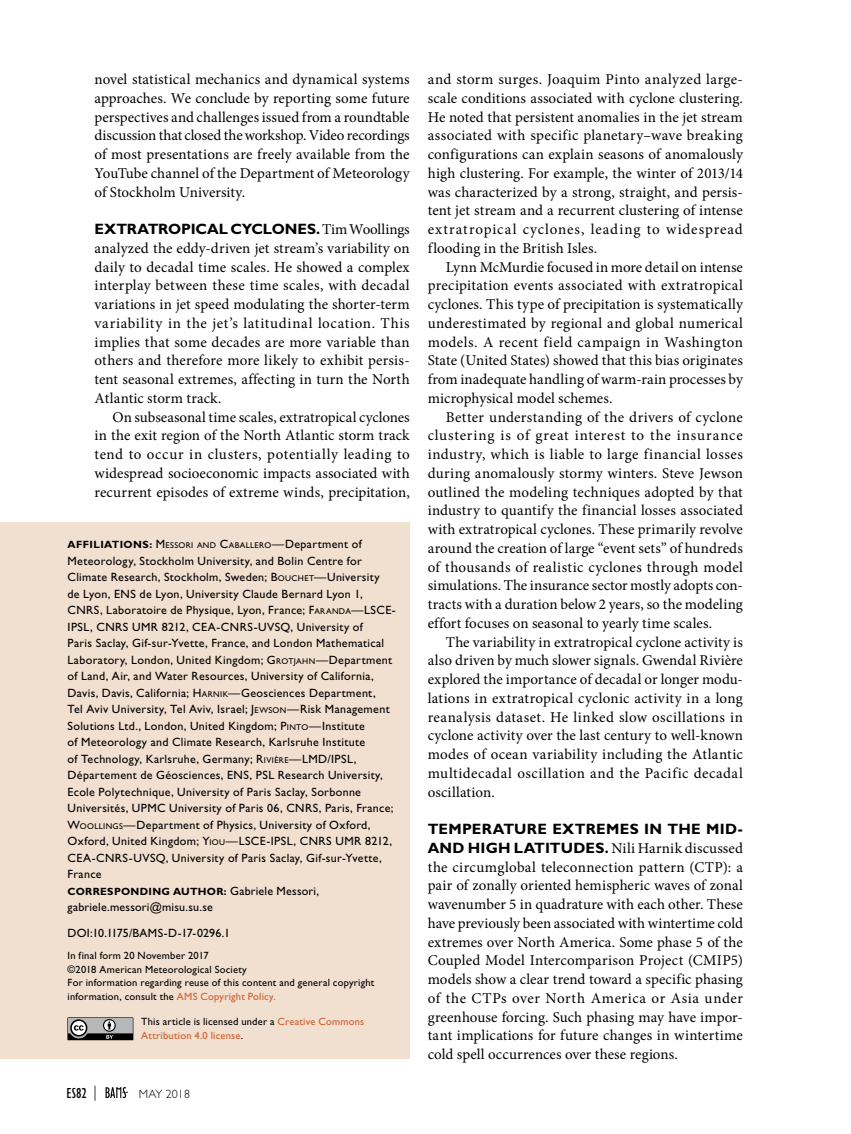
<style>
.page{position:relative;width:851px;height:1134px;background:#fff}
.page>*{position:absolute;margin:0;border:0;box-sizing:border-box;transform-origin:0 0}
.Body_Text{font:15px/18.8px "Minion Pro";letter-spacing:.01em;color:#000;text-align:justify}
.First_Paragraph_w_bo{font:15px/18.8px "Minion Pro";letter-spacing:.01em;color:#000;text-align:justify}
.t1{font:condensed 15px "Gill Sans Std";color:#000}
.Affiliation_Correspo{font:12px/16.5px "Gill Sans Std";letter-spacing:.025em;color:#000}
.e-mail{font:12px "Gill Sans Std";letter-spacing:.01em;color:#000}
.t2{font:300 12px "Gill Sans Std";color:#000}
.info_box_-_In_Final{font:10.5px/13.5px "Gill Sans Std";letter-spacing:.02em;color:#000}
.In_Final_Form_Copyri{font:10.5px/13.5px "Gill Sans Std";letter-spacing:.02em;color:#cd5e2c}
.In_Final_Form_Copyri-2{font:10.5px "Gill Sans Std";letter-spacing:.02em;color:#000}
.Affiliation_Correspo-2{font:700 10.5px "Gill Sans Std";letter-spacing:.03em;color:#000}
.Affiliation_Correspo-3{font:8.4px "Gill Sans Std";letter-spacing:.045em;color:#000}
.s1{font-family:"Gill Sans Std";font-weight:700}
.s2{font-weight:700;font-size:10.5px}
.s3{font-size:12px}
.s4{font-style:inherit}
.s5{font-size:8.4px}
.s6{font-weight:400;font-size:12px}
.s7{color:#cd5e2c}
.s8{color:#000}
.s9{font-weight:300;font-stretch:normal}
</style>
<div class="page">
<div style="left:0;top:523px;width:410px;height:536px;background:#f1dfd0"></div>
<svg style="left:67px;top:1017px;width:66px;height:23px"></svg>
<div style="left:105px;top:1086px;width:24px;height:13px;background:#fff;border:2px solid #fff"></div>
<svg style="left:105px;top:1087px;width:23px;height:11px"></svg>
<p class="Body_Text" style="left:94px;top:70px;width:317px">novel statistical mechanics and dynamical systems approaches. We conclude by reporting some future perspectives and challenges issued from a roundtable discussion that closed the workshop. Video recordings of most presentations are freely available from the YouTube channel of the Department of Meteorology of Stockholm University.</p>
<p class="First_Paragraph_w_bo" style="left:94px;top:220px;width:317px"><span class="s1">EXTRATROPICAL CYCLONES.</span> Tim Woollings analyzed the eddy-driven jet stream’s variability on daily to decadal time scales. He showed a complex interplay between these time scales, with decadal variations in jet speed modulating the shorter-term variability in the jet’s latitudinal location. This implies that some decades are more variable than others and therefore more likely to exhibit persis&shy;tent seasonal extremes, affecting in turn the North Atlantic storm track.</p>
<p class="Body_Text" style="left:94px;top:407px;width:317px;text-indent:18px">On subseasonal time scales, extratropical cyclones in the exit region of the North Atlantic storm track tend to occur in clusters, potentially leading to widespread socioeconomic impacts associated with recurrent episodes of extreme winds, precipitation,</p>
<p class="Affiliation_Correspo-3" style="left:68px;top:541px;width:296px"><span class="s2">AFFILIATIONS:</span> <span class="s3">M</span>ESSORI AND <span class="s3">C</span>ABALLERO<span class="s3">—Department of</span></p>
<p class="Affiliation_Correspo" style="left:68px;top:552px;width:329px">Meteorology, Stockholm University, and Bolin Centre for Climate Research, Stockholm, Sweden; <span class="s4">B</span><span class="s5">OUC HET</span>—University<br>de Lyon, ENS de Lyon, University Claude Bernard Lyon 1, CNRS, Laboratoire de Physique, Lyon, France; <span class="s4">F</span><span class="s5">ARANDA</span>—LSCE-IPSL, CNRS UMR 8212, CEA-CNRS-UVSQ, University of<br>Paris Saclay, Gif-sur-Yvette, France, and London Mathematical Laboratory, London, United Kingdom; <span class="s4">G</span><span class="s5">ROTJAHN</span>—Department of Land, Air, and Water Resources, University of California, Davis, Davis, California; <span class="s4">H</span> <span class="s5">ARNIK</span>—Geosciences Department,<br>Tel Aviv University, Tel Aviv, Israel; <span class="s4">J</span><span class="s5">EWSON</span>—Risk Management Solutions Ltd., London, United Kingdom; <span class="s4">P</span><span class="s5">INTO</span>—Institute<br>of Meteorology and Climate Research, Karlsruhe Institute<br>of Technology, Karlsruhe, Germany; <span class="s4">R</span><span class="s5">IVIÈRE</span>—LMD/IPSL, Département de Géosciences, ENS, PSL Research University, Ecole Polytechnique, University of Paris Saclay, Sorbonne Universités, UPMC University of Paris 06, CNRS, Paris, France; <span class="s4">W</span><span class="s5">OOLLING S</span>—Department of Physics, University of Oxford, Oxford, United Kingdom; <span class="s4">Y</span><span class="s5">IOU</span>—LSCE-IPSL, CNRS UMR 8212, CEA-CNRS-UVSQ, University of Paris Saclay, Gif-sur-Yvette, France</p>
<p class="Affiliation_Correspo-2" style="left:68px;top:885px;width:253px">CORRESPONDING AUTHOR: <span class="s6">Gabriele Messori,</span></p>
<p class="Affiliation_Correspo" style="left:68px;top:899px;width:147px">gabriele.messori@misu.su.se</p>
<p class="e-mail" style="left:68px;top:926px;width:164px">DOI:10.1175/BAMS-D-17-0296.1</p>
<p class="In_Final_Form_Copyri-2" style="left:68px;top:950px;width:143px">In final form 20 November 2017</p>
<p class="In_Final_Form_Copyri-2" style="left:68px;top:963px;width:181px">©2018 American Meteorological Society</p>
<p class="info_box_-_In_Final" style="left:68px;top:976px;width:308px">For information regarding reuse of this content and general copyright information, consult the <span class="s7">AMS Copyright Policy.</span></p>
<p class="In_Final_Form_Copyri" style="left:141px;top:1015px;width:224px"><span class="s8">This article is licensed under a</span> Creative Commons<br>Attribution 4.0 license<span class="s8">.</span></p>
<p class="t1" style="left:66px;top:1085px;width:32px">ES82 <span class="s9">|</span></p>
<p class="t2" style="left:139px;top:1087px;width:53px">MAY 2018</p>
<p class="Body_Text" style="left:428px;top:70px;width:317px">and storm surges. Joaquim Pinto analyzed large&shy;scale conditions associated with cyclone clustering.<br>He noted that persistent anomalies in the jet stream associated with specific planetary–wave breaking configurations can explain seasons of anomalously high clustering. For example, the winter of 2013/14 was characterized by a strong, straight, and persis&shy;tent jet stream and a recurrent clustering of intense extratropical cyclones, leading to widespread flooding in the British Isles.</p>
<p class="Body_Text" style="left:428px;top:257px;width:317px;text-indent:18px">Lynn McMurdie focused in more detail on intense precipitation events associated with extratropical cyclones. This type of precipitation is systematically underestimated by regional and global numerical models. A recent field campaign in Washington State (United States) showed that this bias originates from inadequate handling of warm-rain processes by microphysical model schemes.</p>
<p class="Body_Text" style="left:428px;top:407px;width:317px;text-indent:18px">Better understanding of the drivers of cyclone clustering is of great interest to the insurance industry, which is liable to large financial losses during anomalously stormy winters. Steve Jewson outlined the modeling techniques adopted by that industry to quantify the financial losses associated with extratropical cyclones. These primarily revolve around the creation of large “event sets” of hundreds of thousands of realistic cyclones through model simulations. The insurance sector mostly adopts con&shy;tracts with a duration below 2 years, so the modeling effort focuses on seasonal to yearly time scales.</p>
<p class="Body_Text" style="left:428px;top:632px;width:317px;text-indent:18px">The variability in extratropical cyclone activity is also driven by much slower signals. Gwendal Rivière explored the importance of decadal or longer modu&shy;lations in extratropical cyclonic activity in a long reanalysis dataset. He linked slow oscillations in cyclone activity over the last century to well-known modes of ocean variability including the Atlantic multidecadal oscillation and the Pacific decadal oscillation.</p>
<p class="First_Paragraph_w_bo" style="left:428px;top:820px;width:317px"><span class="s1">TEMPERATURE EXTREMES IN THE MID-AND HIGH LATITUDES.</span> Nili Harnik discussed the circumglobal teleconnection pattern (CTP): a pair of zonally oriented hemispheric waves of zonal wavenumber 5 in quadrature with each other. These have previously been associated with wintertime cold extremes over North America. Some phase 5 of the Coupled Model Intercomparison Project (CMIP5) models show a clear trend toward a specific phasing of the CTPs over North America or Asia under greenhouse forcing. Such phasing may have impor&shy;tant implications for future changes in wintertime cold spell occurrences over these regions.</p>
</div>
